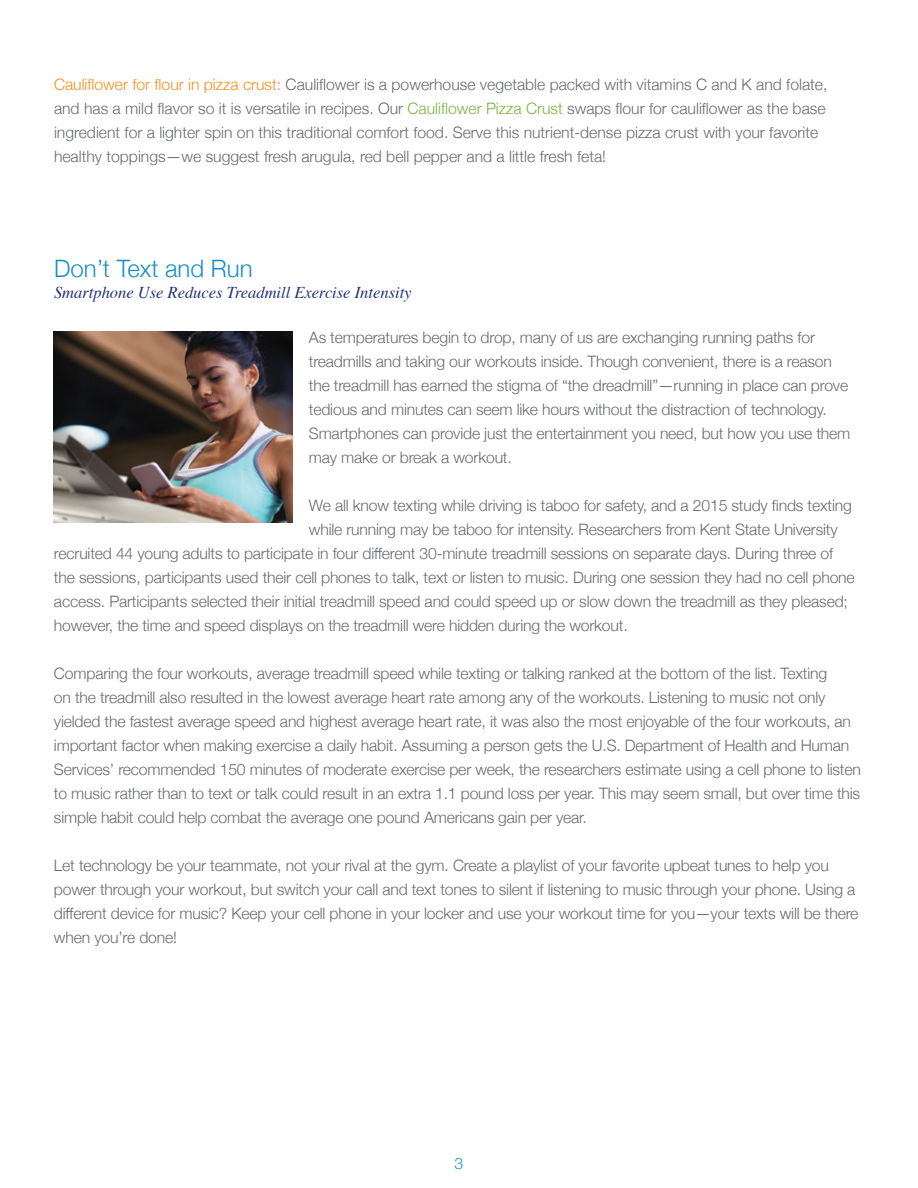
<style>
.page{position:relative;width:918px;height:1188px;background:#fff}
.page>*{position:absolute;margin:0;border:0;box-sizing:border-box;transform-origin:0 0}
.t1{font:300 24px "Helvetica Neue";color:#1a8fc6}
.t2{font:italic 16.5px "Times";color:#253279}
.t3{font:300 15.75px/24px "Helvetica Neue";letter-spacing:-.01em;color:#666b70}
.t4{font:300 15.75px "Helvetica Neue";color:#1a8fc6}
.s1{color:#f68f1e}
.s2{color:#7cb341}
</style>
<div class="page">
<img style="left:54px;top:331px;width:239px;height:192px">
<p class="t3" style="left:54px;top:71px;width:775px"><span class="s1">Cauliflower for flour in pizza crust:</span> Cauliflower is a powerhouse vegetable packed with vitamins C and K and folate, and has a mild flavor so it is versatile in recipes. Our <span class="s2">Cauliflower Pizza Crust</span> swaps flour for cauliflower as the base ingredient for a lighter spin on this traditional comfort food. Serve this nutrient-dense pizza crust with your favorite healthy toppings—we suggest fresh arugula, red bell pepper and a little fresh feta!</p>
<h1 class="t1" style="left:54px;top:249px;width:200px">Don’t Text and Run</h1>
<p class="t2" style="left:54px;top:278px;width:359px">Smartphone Use Reduces Treadmill Exercise Intensity</p>
<p class="t3" style="left:309px;top:324px;width:543px">As temperatures begin to drop, many of us are exchanging running paths for treadmills and taking our workouts inside. Though convenient, there is a reason the treadmill has earned the stigma of “the dreadmill”—running in place can prove tedious and minutes can seem like hours without the distraction of technology.<br>Smartphones can provide just the entertainment you need, but how you use them may make or break a workout.</p>
<p class="t3" style="left:309px;top:492px;width:544px">We all know texting while driving is taboo for safety, and a 2015 study finds texting</p>
<p class="t3" style="left:309px;top:516px;width:530px">while running may be taboo for intensity. Researchers from Kent State University</p>
<p class="t3" style="left:54px;top:540px;width:781px">recruited 44 young adults to participate in four different 30-minute treadmill sessions on separate days. During three of</p>
<p class="t3" style="left:54px;top:564px;width:802px">the sessions, participants used their cell phones to talk, text or listen to music. During one session they had no cell phone</p>
<p class="t3" style="left:54px;top:588px;width:795px">access. Participants selected their initial treadmill speed and could speed up or slow down the treadmill as they pleased;</p>
<p class="t3" style="left:54px;top:612px;width:575px">however, the time and speed displays on the treadmill were hidden during the workout.</p>
<p class="t3" style="left:54px;top:660px;width:808px">Comparing the four workouts, average treadmill speed while texting or talking ranked at the bottom of the list. Texting<br>on the treadmill also resulted in the lowest average heart rate among any of the workouts. Listening to music not only yielded the fastest average speed and highest average heart rate, it was also the most enjoyable of the four workouts, an important factor when making exercise a daily habit. Assuming a person gets the U.S. Department of Health and Human Services’ recommended 150 minutes of moderate exercise per week, the researchers estimate using a cell phone to listen to music rather than to text or talk could result in an extra 1.1 pound loss per year. This may seem small, but over time this simple habit could help combat the average one pound Americans gain per year.</p>
<p class="t3" style="left:54px;top:852px;width:806px">Let technology be your teammate, not your rival at the gym. Create a playlist of your favorite upbeat tunes to help you power through your workout, but switch your call and text tones to silent if listening to music through your phone. Using a different device for music? Keep your cell phone in your locker and use your workout time for you—your texts will be there when you’re done!</p>
<p class="t4" style="left:455px;top:1151px;width:10px">3</p>
</div>
